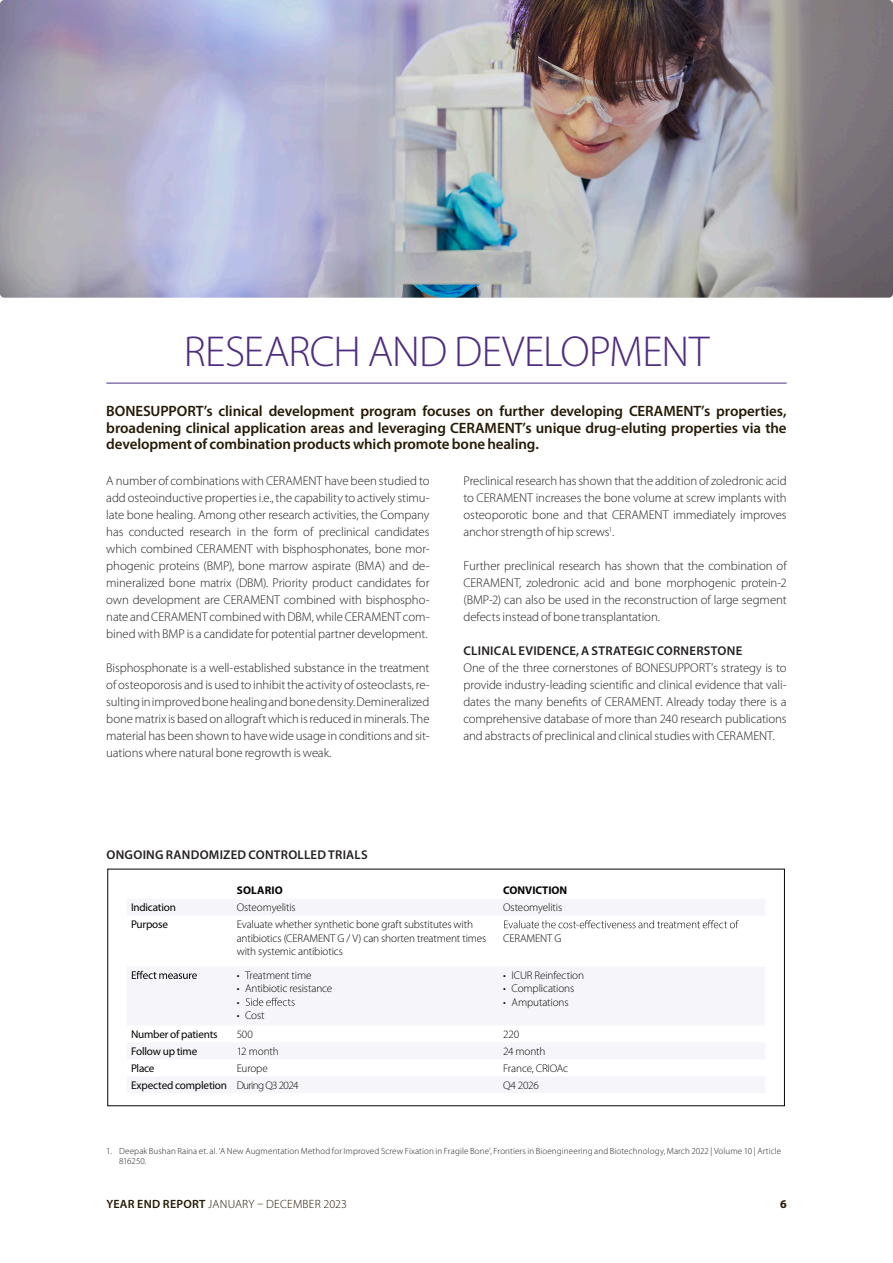
<style>
.page{position:relative;width:893px;height:1263px;background:#fff}
.page>*{position:absolute;margin:0;border:0;box-sizing:border-box;transform-origin:0 0}
.Rubrik_1{font:300 43.5px "Myriad Pro";letter-spacing:-.015em;color:#4f2d7f}
.Ingress{font:600 15px/16.5px "Myriad Pro";letter-spacing:-.01em;color:#251a05;text-align:justify}
.t1{font:300 12.75px/17px "Myriad Pro";letter-spacing:-.005em;color:#231f20;text-align:justify}
.Underrubrik_1_-_ny{font:600 12.75px "Myriad Pro";letter-spacing:.02em;color:#231f20}
.t2{font:300 12px "Myriad Pro";letter-spacing:.02em;color:#251a05}
.t3{font:700 12px "Myriad Pro";color:#251a05}
.t4{font:300 11.25px/13.5px "Myriad Pro";letter-spacing:-.01em;color:#050504}
.t5{font:11.25px "Myriad Pro";letter-spacing:-.02em;color:#050504}
.t6{font:700 11.25px "Myriad Pro";color:#050504}
.t7{font:700 11.25px "Myriad Pro";letter-spacing:.02em;color:#050504}
.Fotnot{font:300 9px/9.8px "Myriad Pro";letter-spacing:.015em;color:#231f20}
.s1{font-weight:300}
.s2{font-weight:600}
</style>
<div class="page">
<hr style="left:106px;top:383px;width:681px;height:1px;background:#4f2d7f">
<img style="left:0;top:0;width:893px;height:298px">
<svg style="left:504px;top:920px;width:235px;height:8px"></svg>
<svg style="left:132px;top:971px;width:65px;height:8px"></svg>
<svg style="left:246px;top:998px;width:49px;height:8px"></svg>
<p class="Rubrik_1" style="left:184px;top:327px;width:527px">RESEARCH AND DEVELOPMENT</p>
<p class="Ingress" style="left:106px;top:403px;width:682px">BONESUPPORT’s clinical development program focuses on further developing CERAMENT’s properties, broadening clinical application areas and leveraging CERAMENT’s unique drug-eluting properties via the development of combination products which promote bone healing.</p>
<p class="t1" style="left:106px;top:472px;width:325px">A number of combinations with CERAMENT have been studied to add osteoinductive properties i.e., the capability to actively stimu&shy;late bone healing. Among other research activities, the Company has conducted research in the form of preclinical candidates which combined CERAMENT with bisphosphonates, bone mor&shy;phogenic proteins (BMP), bone marrow aspirate (BMA) and de&shy;mineralized bone matrix (DBM). Priority product candidates for own development are CERAMENT combined with bisphospho&shy;nate and CERAMENT combined with DBM, while CERAMENT com&shy;bined with BMP is a candidate for potential partner development.</p>
<p class="t1" style="left:106px;top:659px;width:325px">Bisphosphonate is a well-established substance in the treatment of osteoporosis and is used to inhibit the activity of osteoclasts, re&shy;sulting in improved bone healing and bone density. Demineralized bone matrix is based on allograft which is reduced in minerals. The material has been shown to have wide usage in conditions and sit&shy;uations where natural bone regrowth is weak.</p>
<p class="t1" style="left:463px;top:472px;width:325px">Preclinical research has shown that the addition of zoledronic acid to CERAMENT increases the bone volume at screw implants with osteoporotic bone and that CERAMENT immediately improves anchor strength of hip screws<sup>1</sup>.</p>
<p class="t1" style="left:463px;top:557px;width:325px">Further preclinical research has shown that the combination of CERAMENT, zoledronic acid and bone morphogenic protein-2 (BMP-2) can also be used in the reconstruction of large segment defects instead of bone transplantation.</p>
<p class="Underrubrik_1_-_ny" style="left:464px;top:643px;width:280px">CLINICAL EVIDENCE, A STRATEGIC CORNERSTONE</p>
<p class="t1" style="left:463px;top:659px;width:325px">One of the three cornerstones of BONESUPPORT’s strategy is to provide industry-leading scientific and clinical evidence that vali&shy;dates the many benefits of CERAMENT. Already today there is a comprehensive database of more than 240 research publications and abstracts of preclinical and clinical studies with CERAMENT.</p>
<p class="Underrubrik_1_-_ny" style="left:106px;top:848px;width:263px">ONGOING RANDOMIZED CONTROLLED TRIALS</p>
<p class="t7" style="left:237px;top:884px;width:48px">SOLARIO</p>
<p class="t6" style="left:503px;top:884px;width:66px">CONVICTION</p>
<p class="t5" style="left:131px;top:901px;width:46px">Indication</p>
<p class="t4" style="left:237px;top:901px;width:60px">Osteomyelitis</p>
<p class="t4" style="left:503px;top:901px;width:60px">Osteomyelitis</p>
<p class="t5" style="left:131px;top:918px;width:39px">Purpose</p>
<p class="t4" style="left:237px;top:918px;width:251px">Evaluate whether synthetic bone graft substitutes with antibiotics (CERAMENT G / V) can shorten treatment times with systemic antibiotics</p>
<p class="t4" style="left:503px;top:931px;width:60px">CERAMENT G</p>
<p class="t4" style="left:237px;top:968px;width:76px">• Treatment time</p>
<p class="t4" style="left:237px;top:982px;width:97px">• Antibiotic resistance •</p>
<p class="t4" style="left:237px;top:1009px;width:29px">• Cost</p>
<p class="t4" style="left:503px;top:968px;width:82px">• ICUR Reinfection</p>
<p class="t4" style="left:503px;top:982px;width:73px">• Complications</p>
<p class="t4" style="left:503px;top:995px;width:67px">• Amputations</p>
<p class="t5" style="left:131px;top:1028px;width:88px">Number of patients</p>
<p class="t4" style="left:237px;top:1028px;width:18px">500</p>
<p class="t4" style="left:503px;top:1028px;width:17px">220</p>
<p class="t5" style="left:131px;top:1045px;width:68px">Follow up time</p>
<p class="t4" style="left:237px;top:1045px;width:44px">12 month</p>
<p class="t4" style="left:503px;top:1045px;width:44px">24 month</p>
<p class="t5" style="left:131px;top:1062px;width:25px">Place</p>
<p class="t4" style="left:237px;top:1062px;width:33px">Europe</p>
<p class="t4" style="left:503px;top:1062px;width:67px">France, CRIOAc</p>
<p class="t5" style="left:131px;top:1079px;width:169px">Expected completion <span class="s1">During Q3 2024</span></p>
<p class="t4" style="left:503px;top:1078px;width:37px">Q4 2026</p>
<p class="Fotnot" style="left:119px;top:1146px;width:664px;text-indent:-13px">1. Deepak Bushan Raina et. al. ‘A New Augmentation Method for Improved Screw Fixation in Fragile Bone’, Frontiers in Bioengineering and Biotechnology, March 2022 | Volume 10 | Article<br>816250.</p>
<p class="t2" style="left:106px;top:1197px;width:242px"><span class="s2">YEAR END REPORT</span> JANUARY – DECEMBER 2023</p>
<p class="t3" style="left:780px;top:1197px;width:8px">6</p>
</div>
